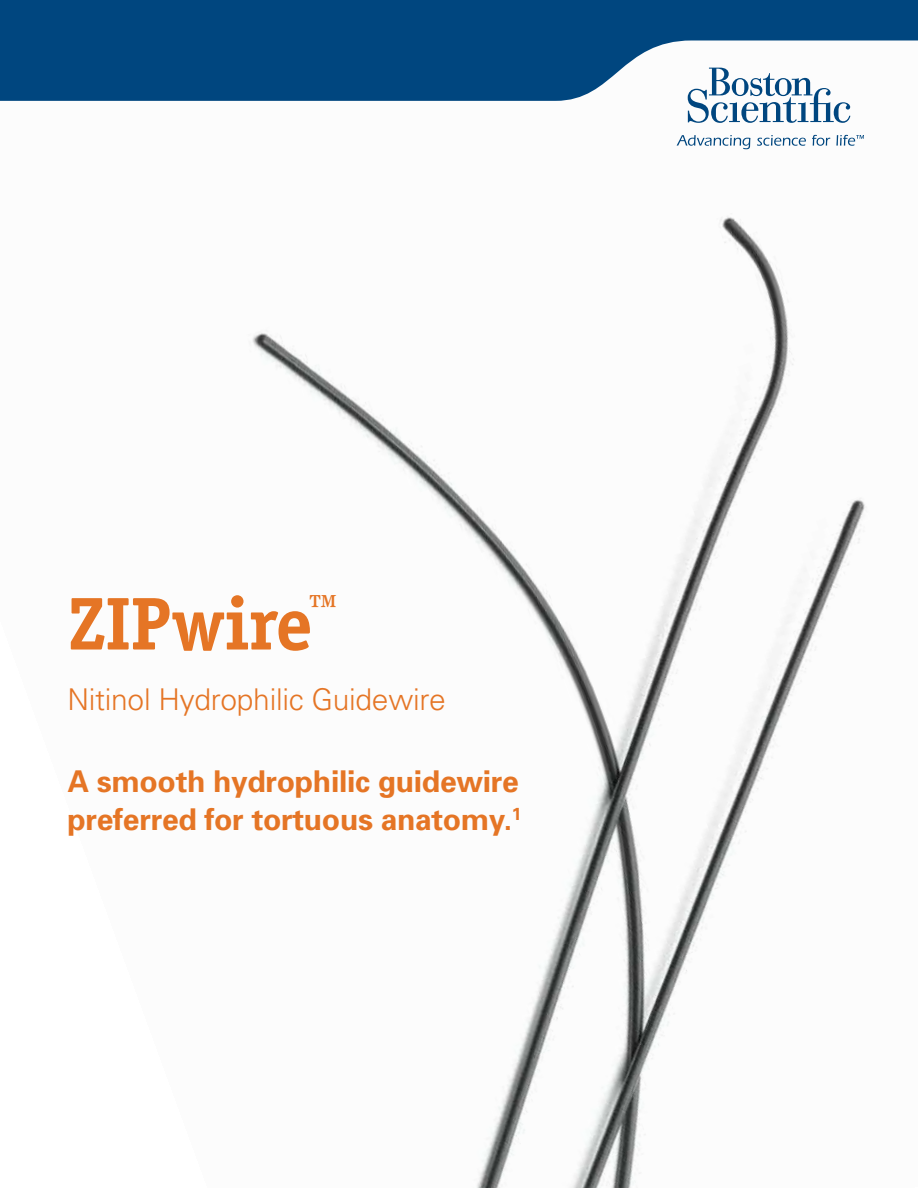
<style>
.page{position:relative;width:918px;height:1188px;background:#fff}
.page>*{position:absolute;margin:0;border:0;box-sizing:border-box;transform-origin:0 0}
.t1{font:700 75px "Officina Serif";letter-spacing:-.025em;color:#e57525}
.t2{font:700 30px/37.5px "Univers";letter-spacing:-.01em;color:#e57525}
.t3{font:300 30px "Univers";letter-spacing:-.01em;color:#e57525}
</style>
<div class="page">
<img style="left:252px;top:106px;width:614px;height:1082px">
<svg style="left:688px;top:101px;width:162px;height:22px"></svg>
<svg style="left:677px;top:135px;width:73px;height:14px"></svg>
<svg style="left:757px;top:135px;width:49px;height:11px"></svg>
<svg style="left:812px;top:135px;width:18px;height:11px"></svg>
<svg style="left:836px;top:135px;width:28px;height:11px"></svg>
<svg style="left:0;top:0;width:918px;height:101px;fill:#00467f"></svg>
<h1 class="t1" style="left:68px;top:577px;width:272px">ZIPwire<sup>™</sup></h1>
<p class="t3" style="left:68px;top:681px;width:380px">Nitinol Hydrophilic Guidewire</p>
<p class="t2" style="left:68px;top:762px;width:455px">A smooth hydrophilic guidewire preferred for tortuous anatomy.<sup>1</sup></p>
</div>
